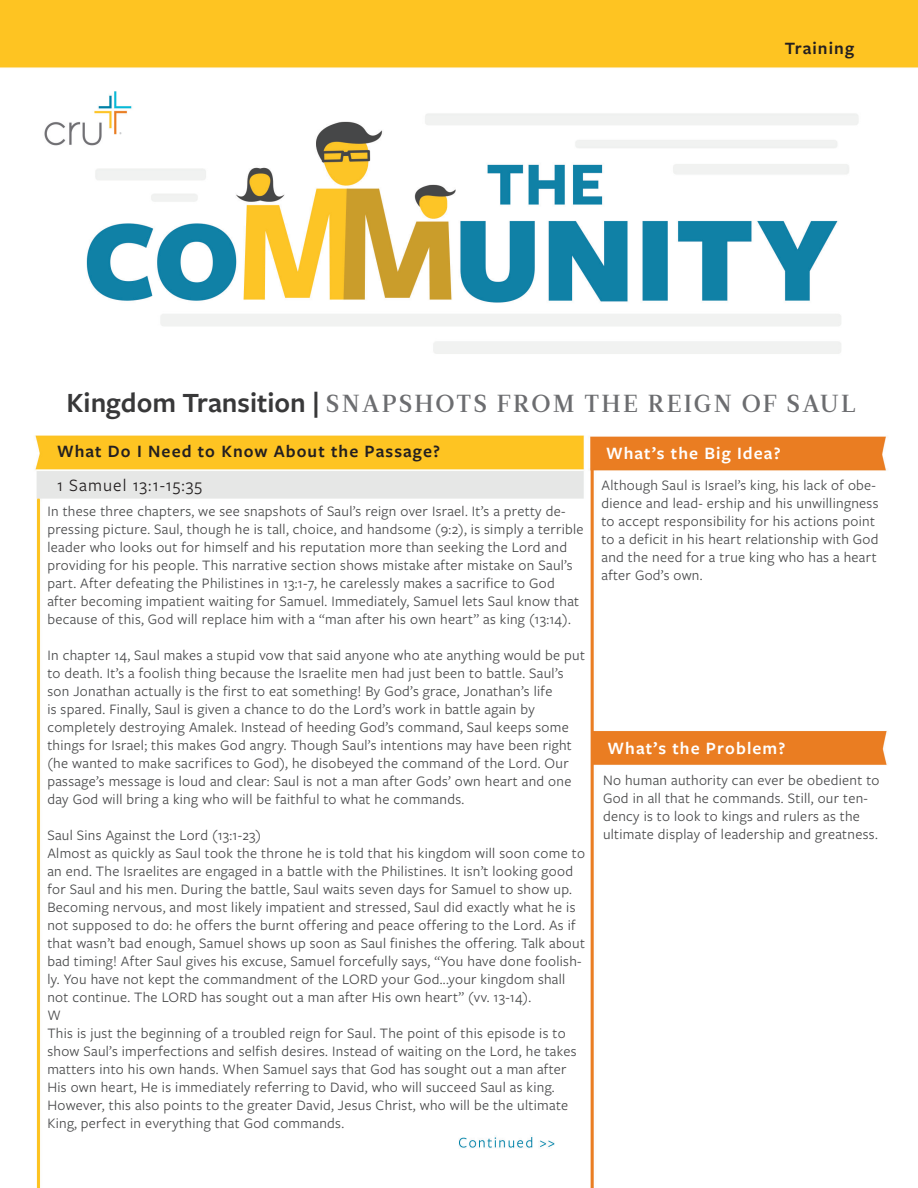
<style>
.page{position:relative;width:918px;height:1188px;background:#fff}
.page>*{position:absolute;margin:0;border:0;box-sizing:border-box;transform-origin:0 0}
.t1{font:24.6px "Leitura Roman 3";letter-spacing:.095em;color:#6c6d70}
.t2{font:600 18px "Freight Sans Pro";letter-spacing:.06em;color:#231f20}
.t3{font:600 18px "Freight Sans Pro";letter-spacing:.06em;color:#fff}
.t4{font:18px "Freight Sans Pro";letter-spacing:.06em;color:#231f20}
.t5{font:15px/18px "Freight Sans Pro";letter-spacing:.02em;color:#494a4b}
.s1{font-family:"Freight Sans Pro";font-weight:600;font-size:28.95px;color:#383839}
</style>
<div class="page">
<img style="left:0;top:0;width:918px;height:1188px">
<p class="t2" style="left:785px;top:36px;width:71px">Training</p>
<p class="t1" style="left:67px;top:387px;width:790px"><span class="s1">Kingdom Transition |</span> SNAPSHOTS FROM THE REIGN OF SAUL</p>
<p class="t2" style="left:57px;top:439px;width:385px">What Do I Need to Know About the Passage?</p>
<p class="t3" style="left:606px;top:441px;width:176px">What’s the Big Idea?</p>
<p class="t4" style="left:57px;top:473px;width:147px">1 Samuel 13:1-15:35</p>
<p class="t5" style="left:47px;top:502px;width:538px">In these three chapters, we see snapshots of Saul’s reign over Israel. It’s a pretty de&shy;pressing picture. Saul, though he is tall, choice, and handsome (9:2), is simply a terrible leader who looks out for himself and his reputation more than seeking the Lord and providing for his people. This narrative section shows mistake after mistake on Saul’s part. After defeating the Philistines in 13:1-7, he carelessly makes a sacrifice to God after becoming impatient waiting for Samuel. Immediately, Samuel lets Saul know that because of this, God will replace him with a “man after his own heart” as king (13:14).</p>
<p class="t5" style="left:47px;top:646px;width:539px">In chapter 14, Saul makes a stupid vow that said anyone who ate anything would be put to death. It’s a foolish thing because the Israelite men had just been to battle. Saul’s son Jonathan actually is the first to eat something! By God’s grace, Jonathan’s life</p>
<p class="t5" style="left:47px;top:700px;width:526px">is spared. Finally, Saul is given a chance to do the Lord’s work in battle again by completely destroying Amalek. Instead of heeding God’s command, Saul keeps some things for Israel; this makes God angry. Though Saul’s intentions may have been right (he wanted to make sacrifices to God), he disobeyed the command of the Lord. Our passage’s message is loud and clear: Saul is not a man after Gods’ own heart and one day God will bring a king who will be faithful to what he commands.</p>
<p class="t5" style="left:47px;top:826px;width:215px">Saul Sins Against the Lord (13:1-23)</p>
<p class="t5" style="left:47px;top:844px;width:539px">Almost as quickly as Saul took the throne he is told that his kingdom will soon come to an end. The Israelites are engaged in a battle with the Philistines. It isn’t looking good for Saul and his men. During the battle, Saul waits seven days for Samuel to show up.<br>Becoming nervous, and most likely impatient and stressed, Saul did exactly what he is not supposed to do: he offers the burnt offering and peace offering to the Lord. As if that wasn’t bad enough, Samuel shows up soon as Saul finishes the offering. Talk about bad timing! After Saul gives his excuse, Samuel forcefully says, “You have done foolish&shy;ly. You have not kept the commandment of the LORD your God...your kingdom shall not continue. The LORD has sought out a man after His own heart” (vv. 13-14).</p>
<p class="t5" style="left:47px;top:1006px;width:15px">W</p>
<p class="t5" style="left:47px;top:1024px;width:531px">This is just the beginning of a troubled reign for Saul. The point of this episode is to show Saul’s imperfections and selfish desires. Instead of waiting on the Lord, he takes matters into his own hands. When Samuel says that God has sought out a man after His own heart, He is immediately referring to David, who will succeed Saul as king.<br>However, this also points to the greater David, Jesus Christ, who will be the ultimate King, perfect in everything that God commands.</p>
<p class="t5" style="left:602px;top:476px;width:279px">Although Saul is Israel’s king, his lack of obe&shy;dience and lead- ership and his unwillingness</p>
<p class="t5" style="left:602px;top:512px;width:279px">to accept responsibility for his actions point to a deficit in his heart relationship with God and the need for a true king who has a heart after God’s own.</p>
<p class="t3" style="left:608px;top:735px;width:179px">What’s the Problem?</p>
<p class="t5" style="left:603px;top:771px;width:278px">No human authority can ever be obedient to God in all that he commands. Still, our ten&shy;dency is to look to kings and rulers as the ultimate display of leadership and greatness.</p>
</div>
